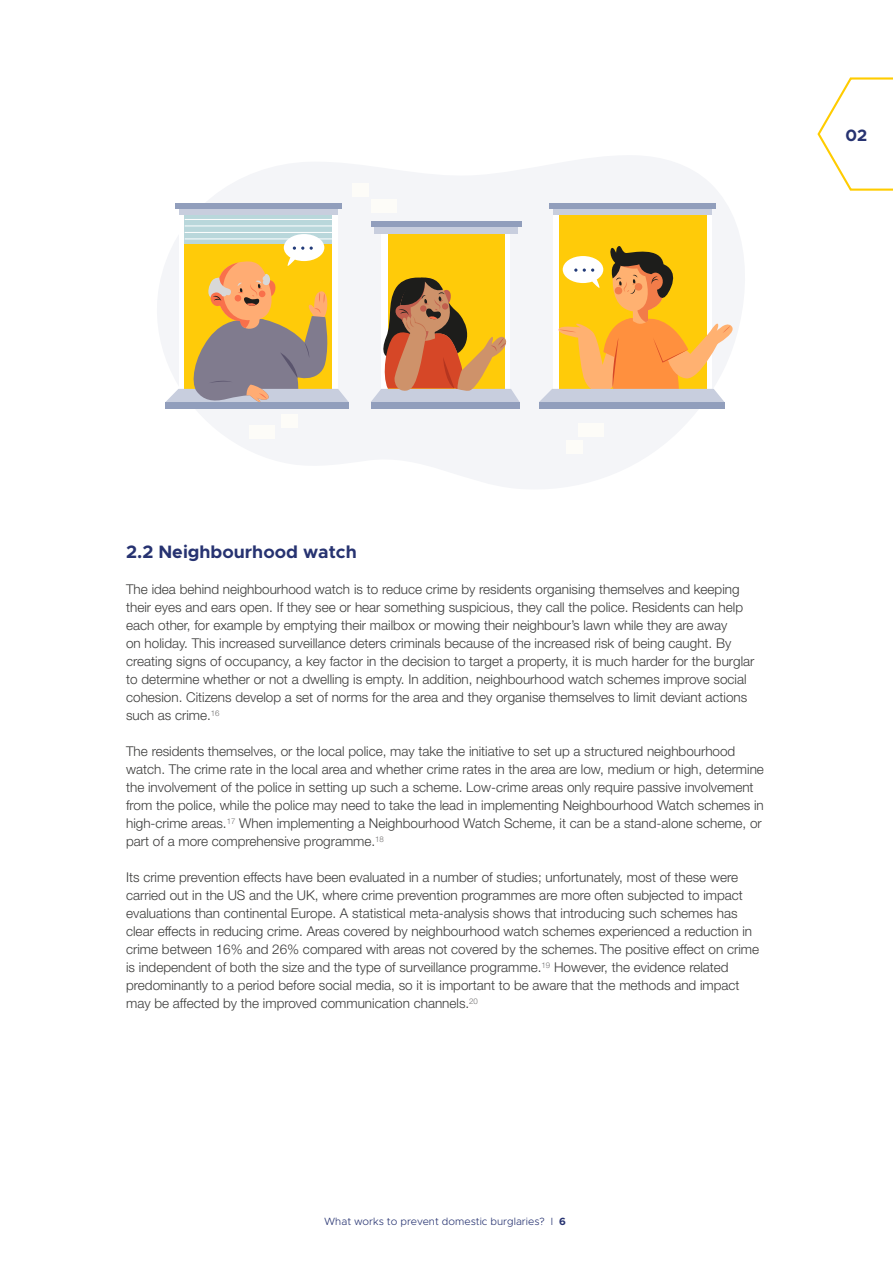
<style>
.page{position:relative;width:893px;height:1263px;background:#fff}
.page>*{position:absolute;margin:0;border:0;box-sizing:border-box;transform-origin:0 0}
.t1{font:700 18px "Metropolis";color:#273371}
.t2{font:700 16.5px "Metropolis";color:#273371}
.t3{font:300 13.5px/18px "Helvetica Neue LT Std";color:#3c3c3b}
.t4{font:300 10.5px "Metropolis";color:#273371}
.s1{font-weight:700}
</style>
<div class="page">
<svg style="left:157px;top:156px;width:588px;height:333px;fill:#f4f5f8"></svg>
<div style="left:578px;top:423px;width:25px;height:13px;background:#fdfcf8"></div>
<div style="left:566px;top:440px;width:17px;height:13px;background:#fdfcf8"></div>
<div style="left:249px;top:425px;width:25px;height:14px;background:#fdfcf8"></div>
<div style="left:281px;top:415px;width:17px;height:13px;background:#fdfcf8"></div>
<div style="left:372px;top:199px;width:25px;height:14px;background:#fdfcf8"></div>
<div style="left:352px;top:184px;width:17px;height:13px;background:#fdfcf8"></div>
<div style="left:179px;top:209px;width:159px;height:6px;background:#c8cede"></div>
<div style="left:175px;top:203px;width:167px;height:6px;background:#919ebc"></div>
<div style="left:185px;top:215px;width:147px;height:28px;background:#b9d7db"></div>
<hr style="left:185px;top:219px;width:147px;height:1px;background:#fff">
<hr style="left:185px;top:225px;width:147px;height:1px;background:#fff">
<hr style="left:185px;top:232px;width:147px;height:1px;background:#fff">
<svg style="left:166px;top:234px;width:183px;height:185px"></svg>
<div style="left:382px;top:229px;width:128px;height:166px;background:#fff"></div>
<div style="left:388px;top:233px;width:116px;height:155px;background:#ffcb09"></div>
<div style="left:374px;top:227px;width:144px;height:6px;background:#c8cede"></div>
<div style="left:371px;top:221px;width:150px;height:6px;background:#919ebc"></div>
<div style="left:371px;top:402px;width:149px;height:7px;background:#919ebc"></div>
<svg style="left:371px;top:274px;width:149px;height:128px"></svg>
<div style="left:559px;top:215px;width:147px;height:174px;background:#ffcb09"></div>
<div style="left:553px;top:209px;width:159px;height:6px;background:#c8cede"></div>
<div style="left:549px;top:203px;width:167px;height:6px;background:#919ebc"></div>
<div style="left:539px;top:402px;width:185px;height:7px;background:#919ebc"></div>
<svg style="left:539px;top:245px;width:200px;height:157px"></svg>
<svg style="left:817px;top:77px;width:76px;height:114px"></svg>
<p class="t2" style="left:845px;top:124px;width:23px">02</p>
<h1 class="t1" style="left:126px;top:540px;width:232px">2.2 Neighbourhood watch</h1>
<p class="t3" style="left:126px;top:580px;width:630px">The idea behind neighbourhood watch is to reduce crime by residents organising themselves and keeping their eyes and ears open. If they see or hear something suspicious, they call the police. Residents can help each other, for example by emptying their mailbox or mowing their neighbour’s lawn while they are away<br>on holiday. This increased surveillance deters criminals because of the increased risk of being caught. By creating signs of occupancy, a key factor in the decision to target a property, it is much harder for the burglar to determine whether or not a dwelling is empty. In addition, neighbourhood watch schemes improve social cohesion. Citizens develop a set of norms for the area and they organise themselves to limit deviant actions such as crime.<sup>16</sup></p>
<p class="t3" style="left:126px;top:742px;width:639px">The residents themselves, or the local police, may take the initiative to set up a structured neighbourhood watch. The crime rate in the local area and whether crime rates in the area are low, medium or high, determine the involvement of the police in setting up such a scheme. Low-crime areas only require passive involvement from the police, while the police may need to take the lead in implementing Neighbourhood Watch schemes in high-crime areas.<sup>17</sup> When implementing a Neighbourhood Watch Scheme, it can be a stand-alone scheme, or part of a more comprehensive programme.<sup>18</sup></p>
<p class="t3" style="left:126px;top:868px;width:634px">Its crime prevention effects have been evaluated in a number of studies; unfortunately, most of these were carried out in the US and the UK, where crime prevention programmes are more often subjected to impact evaluations than continental Europe. A statistical meta-analysis shows that introducing such schemes has clear effects in reducing crime. Areas covered by neighbourhood watch schemes experienced a reduction in crime between 16% and 26% compared with areas not covered by the schemes. The positive effect on crime is independent of both the size and the type of surveillance programme.<sup>19</sup> However, the evidence related predominantly to a period before social media, so it is important to be aware that the methods and impact may be affected by the improved communication channels.<sup>20</sup></p>
<p class="t4" style="left:324px;top:1214px;width:243px">What works to prevent domestic burglaries? I <span class="s1">6</span></p>
</div>
